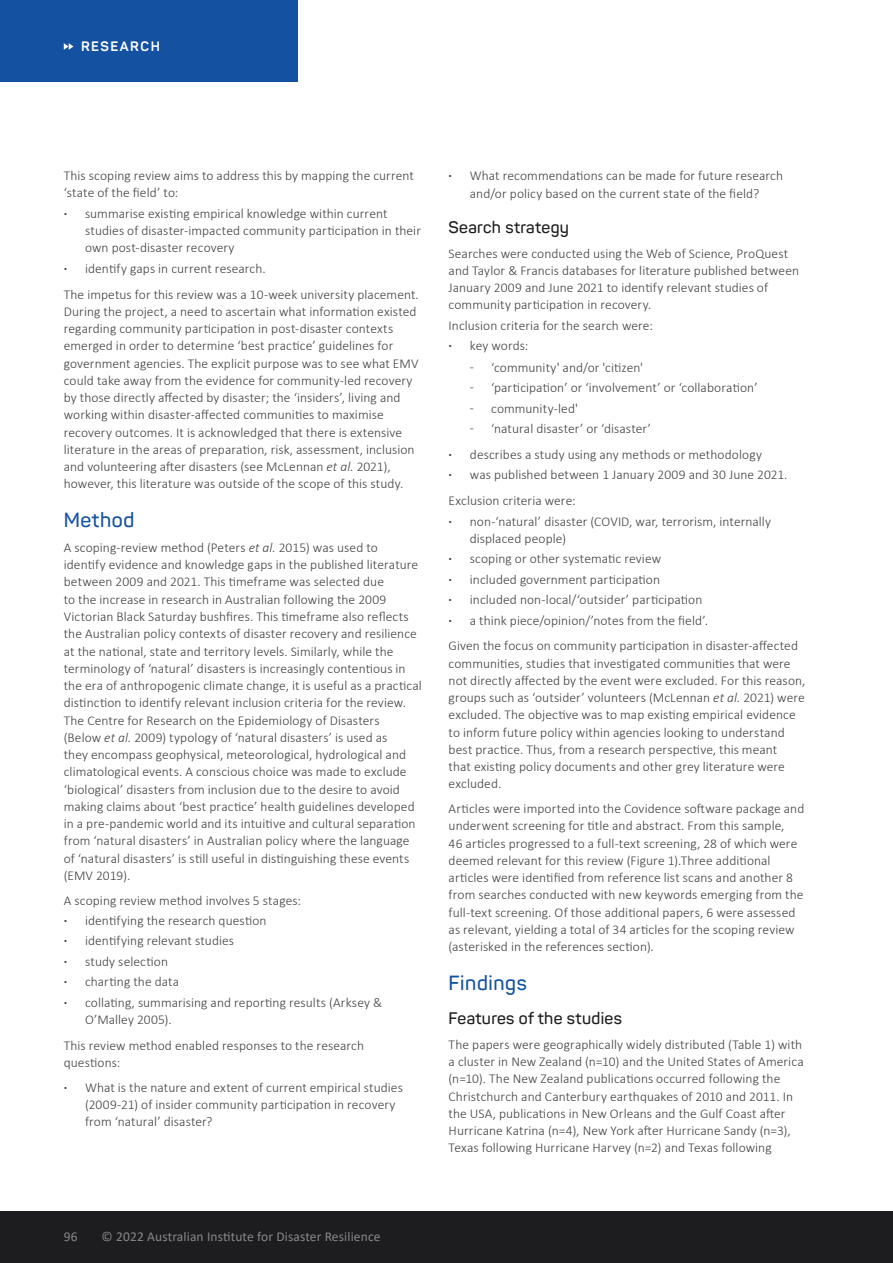
<style>
.page{position:relative;width:893px;height:1263px;background:#fff}
.page>*{position:absolute;margin:0;border:0;box-sizing:border-box;transform-origin:0 0}
.t1{font:600 20.25px "Panton";letter-spacing:.03em;color:#1452a1}
.t2{font:600 16.5px "Panton";letter-spacing:.02em;color:#1d1d1f}
.t3{font:300 13.5px/17.2px "Calibri";letter-spacing:.005em;color:#414042}
.t4{font:13.5px "Calibri";letter-spacing:.01em;color:#868788}
.t5{font:700 13.5px "Panton";letter-spacing:.11em;color:#fff}
.s1{font-weight:700}
.s2{font-style:italic}
</style>
<div class="page">
<div style="left:0;top:0;width:298px;height:81px;background:#1452a1"></div>
<svg style="left:64px;top:43px;width:9px;height:7px"></svg>
<div style="left:0;top:1212px;width:893px;height:51px;background:#1d1d1f"></div>
<p class="t5" style="left:81px;top:38px;width:80px">RESEARCH</p>
<p class="t3" style="left:64px;top:167px;width:352px">This scoping review aims to address this by mapping the current ‘state of the field’ to:</p>
<p class="t3" style="left:85px;top:205px;width:337px;text-indent:-21px"><span class="s1">·</span> summarise existing empirical knowledge within current studies of disaster-impacted community participation in their own post-disaster recovery</p>
<p class="t3" style="left:64px;top:255px;width:357px;line-height:25.8px"><span class="s1">·</span> identify gaps in current research.<br>The impetus for this review was a 10-week university placement.</p>
<p class="t3" style="left:64px;top:303px;width:356px">During the project, a need to ascertain what information existed regarding community participation in post-disaster contexts emerged in order to determine ‘best practice’ guidelines for government agencies. The explicit purpose was to see what EMV could take away from the evidence for community-led recovery by those directly affected by disaster; the ‘insiders’, living and working within disaster-affected communities to maximise recovery outcomes. It is acknowledged that there is extensive literature in the areas of preparation, risk, assessment, inclusion and volunteering after disasters (see McLennan <span class="s2">et al.</span> 2021), however, this literature was outside of the scope of this study.</p>
<h1 class="t1" style="left:64px;top:508px;width:72px">Method</h1>
<p class="t3" style="left:64px;top:539px;width:360px">A scoping-review method (Peters <span class="s2">et al.</span> 2015) was used to identify evidence and knowledge gaps in the published literature between 2009 and 2021. This timeframe was selected due<br>to the increase in research in Australian following the 2009<br>Victorian Black Saturday bushfires. This timeframe also reflects the Australian policy contexts of disaster recovery and resilience at the national, state and territory levels. Similarly, while the terminology of ‘natural’ disasters is increasingly contentious in the era of anthropogenic climate change, it is useful as a practical distinction to identify relevant inclusion criteria for the review.<br>The Centre for Research on the Epidemiology of Disasters<br>(Below <span class="s2">et al.</span> 2009) typology of ‘natural disasters’ is used as<br>they encompass geophysical, meteorological, hydrological and climatological events. A conscious choice was made to exclude ‘biological’ disasters from inclusion due to the desire to avoid making claims about ‘best practice’ health guidelines developed in a pre-pandemic world and its intuitive and cultural separation from ‘natural disasters’ in Australian policy where the language of ‘natural disasters’ is still useful in distinguishing these events (EMV 2019).</p>
<p class="t3" style="left:64px;top:890px;width:320px;line-height:20.4px">A scoping review method involves 5 stages:<br><span class="s1">·</span> identifying the research question<br><span class="s1">·</span> identifying relevant studies<br><span class="s1">·</span> study selection<br><span class="s1">·</span> charting the data<br><span class="s1">·</span> collating, summarising and reporting results (Arksey &amp;</p>
<p class="t3" style="left:64px;top:1006px;width:302px;line-height:25.8px;text-indent:21px">O’Malley 2005).<br>This review method enabled responses to the research</p>
<p class="t3" style="left:64px;top:1050px;width:341px;line-height:24.8px">questions:<br><span class="s1">·</span> What is the nature and extent of current empirical studies</p>
<p class="t3" style="left:85px;top:1096px;width:312px">(2009-21) of insider community participation in recovery from ‘natural’ disaster?</p>
<p class="t3" style="left:449px;top:167px;width:336px;text-align:center"><span class="s1">·</span> What recommendations can be made for future research and/or policy based on the current state of the field?</p>
<p class="t2" style="left:449px;top:217px;width:122px">Search strategy</p>
<p class="t3" style="left:449px;top:244px;width:352px">Searches were conducted using the Web of Science, ProQuest and Taylor &amp; Francis databases for literature published between January 2009 and June 2021 to identify relevant studies of community participation in recovery.</p>
<p class="t3" style="left:449px;top:317px;width:206px">Inclusion criteria for the search were:</p>
<p class="t3" style="left:449px;top:337px;width:81px"><span class="s1">·</span> key words:</p>
<p class="t3" style="left:470px;top:358px;width:6px">ͳ</p>
<p class="t3" style="left:491px;top:358px;width:153px">‘community' and/or 'citizen'</p>
<p class="t3" style="left:470px;top:379px;width:6px">ͳ</p>
<p class="t3" style="left:491px;top:379px;width:268px">‘participation’ or ‘involvement’ or ‘collaboration’</p>
<p class="t3" style="left:470px;top:399px;width:6px">ͳ</p>
<p class="t3" style="left:491px;top:399px;width:88px">community-led'</p>
<p class="t3" style="left:470px;top:420px;width:6px">ͳ</p>
<p class="t3" style="left:449px;top:416px;width:315px;line-height:25.8px;text-indent:43px">‘natural disaster’ or ‘disaster’<br><span class="s1">·</span> describes a study using any methods or methodology</p>
<p class="t3" style="left:449px;top:462px;width:340px;line-height:25.8px"><span class="s1">·</span> was published between 1 January 2009 and 30 June 2021.<br>Exclusion criteria were:</p>
<p class="t3" style="left:470px;top:512px;width:303px;text-indent:-21px"><span class="s1">·</span> non-‘natural’ disaster (COVID, war, terrorism, internally displaced people)</p>
<p class="t3" style="left:449px;top:548px;width:261px;line-height:20.4px"><span class="s1">·</span> scoping or other systematic review<br><span class="s1">·</span> included government participation<br><span class="s1">·</span> included non-local/‘outsider’ participation <span class="s1">·</span> a think piece/opinion/’notes from the field’.</p>
<p class="t3" style="left:449px;top:637px;width:358px">Given the focus on community participation in disaster-affected communities, studies that investigated communities that were not directly affected by the event were excluded. For this reason, groups such as ‘outsider’ volunteers (McLennan <span class="s2">et al.</span> 2021) were excluded. The objective was to map existing empirical evidence to inform future policy within agencies looking to understand best practice. Thus, from a research perspective, this meant<br>that existing policy documents and other grey literature were excluded.</p>
<p class="t3" style="left:449px;top:800px;width:357px">Articles were imported into the Covidence software package and underwent screening for title and abstract. From this sample,<br>46 articles progressed to a full-text screening, 28 of which were deemed relevant for this review (Figure 1).Three additional articles were identified from reference list scans and another 8 from searches conducted with new keywords emerging from the full-text screening. Of those additional papers, 6 were assessed as relevant, yielding a total of 34 articles for the scoping review (asterisked in the references section).</p>
<h1 class="t1" style="left:449px;top:970px;width:80px">Findings</h1>
<p class="t2" style="left:449px;top:1008px;width:175px">Features of the studies</p>
<p class="t3" style="left:449px;top:1036px;width:357px">The papers were geographically widely distributed (Table 1) with a cluster in New Zealand (n=10) and the United States of America (n=10). The New Zealand publications occurred following the Christchurch and Canterbury earthquakes of 2010 and 2011. In the USA, publications in New Orleans and the Gulf Coast after Hurricane Katrina (n=4), New York after Hurricane Sandy (n=3), Texas following Hurricane Harvey (n=2) and Texas following</p>
<p class="t4" style="left:64px;top:1227px;width:15px">96</p>
<p class="t4" style="left:102px;top:1227px;width:280px">© 2022 Australian Institute for Disaster Resilience</p>
</div>
